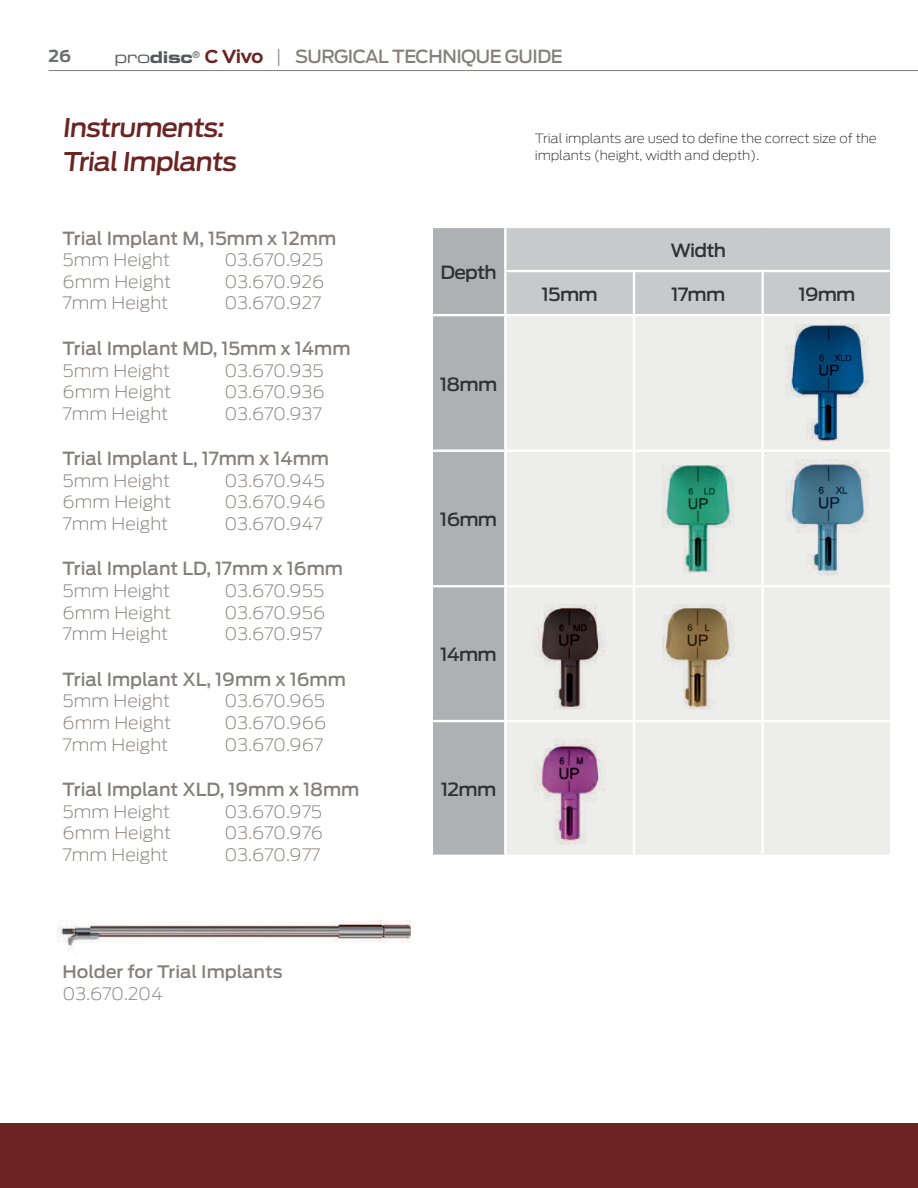
<style>
.page{position:relative;width:918px;height:1188px;background:#fff}
.page>*{position:absolute;margin:0;border:0;box-sizing:border-box;transform-origin:0 0}
.t1{font:500 25.65px/34.5px "Antenna";color:#6c2422;scale:1.05 1}
.t2{font:500 18.15px "Antenna";letter-spacing:-.04em;color:#313133;scale:1.05 1}
.t3{font:500 18px "Antenna";color:#847f7c}
.t4{font:500 18px "Antenna";letter-spacing:-.025em;color:#847f7c}
.t5{font:300 17.1px "Antenna";color:#847f7c;scale:1.05 1}
.t6{font:500 17.1px "Antenna";color:#847f7c;scale:1.05 1}
.t7{font:700 16.5px "Antenna";color:#6b6d6f}
.t8{font:300 12.9px/16.2px "Antenna";letter-spacing:-.01em;color:#313133;scale:1.05 1}
.s1{font-family:"Eurostile Extended Two";font-weight:400;font-size:16.2px;color:#56575a}
.s2{font-family:"Eurostile Bold Extended Two";font-weight:400;font-size:16.2px;color:#56575a}
.s3{font-family:"Sinkin Sans 700";font-weight:700;font-size:16.2px;color:#6c2422}
.s4{font-weight:300}
</style>
<div class="page">
<hr style="left:49px;top:70px;width:869px;height:1px;background:#817c78">
<div style="left:433px;top:228px;width:71px;height:627px;background:#aeb0b3"></div>
<div style="left:507px;top:228px;width:383px;height:86px;background:#c7c9ca"></div>
<div style="left:507px;top:316px;width:383px;height:539px;background:#ededec"></div>
<hr style="left:504px;top:270px;width:130px;height:2px;background:#fff">
<hr style="left:634px;top:270px;width:129px;height:2px;background:#fff">
<hr style="left:633px;top:272px;width:2px;height:42px;background:#fff">
<hr style="left:763px;top:270px;width:130px;height:2px;background:#fff">
<hr style="left:761px;top:272px;width:3px;height:42px;background:#fff">
<hr style="left:431px;top:314px;width:74px;height:2px;background:#fff">
<hr style="left:633px;top:316px;width:2px;height:133px;background:#fff">
<hr style="left:761px;top:316px;width:3px;height:133px;background:#fff">
<hr style="left:431px;top:449px;width:74px;height:3px;background:#fff">
<hr style="left:505px;top:449px;width:129px;height:3px;background:#fff">
<hr style="left:634px;top:449px;width:129px;height:3px;background:#fff">
<hr style="left:633px;top:452px;width:2px;height:133px;background:#fff">
<hr style="left:763px;top:449px;width:130px;height:3px;background:#fff">
<hr style="left:761px;top:452px;width:3px;height:133px;background:#fff">
<hr style="left:431px;top:585px;width:74px;height:2px;background:#fff">
<hr style="left:505px;top:585px;width:129px;height:2px;background:#fff">
<hr style="left:634px;top:585px;width:129px;height:2px;background:#fff">
<hr style="left:633px;top:587px;width:2px;height:133px;background:#fff">
<hr style="left:763px;top:585px;width:130px;height:2px;background:#fff">
<hr style="left:761px;top:587px;width:3px;height:133px;background:#fff">
<hr style="left:431px;top:720px;width:74px;height:2px;background:#fff">
<hr style="left:505px;top:720px;width:129px;height:2px;background:#fff">
<hr style="left:634px;top:720px;width:129px;height:2px;background:#fff">
<hr style="left:633px;top:722px;width:2px;height:133px;background:#fff">
<hr style="left:763px;top:720px;width:130px;height:2px;background:#fff">
<hr style="left:761px;top:722px;width:3px;height:133px;background:#fff">
<img style="left:786px;top:324px;width:82px;height:118px">
<img style="left:662px;top:465px;width:72px;height:107px">
<img style="left:786px;top:460px;width:82px;height:118px">
<img style="left:534px;top:604px;width:72px;height:107px">
<img style="left:662px;top:604px;width:72px;height:107px">
<img style="left:534px;top:739px;width:72px;height:107px">
<img style="left:58px;top:921px;width:353px;height:33px">
<div style="left:0;top:1123px;width:918px;height:65px;background:#6c2422"></div>
<p class="t7" style="left:49px;top:44px;width:24px">26</p>
<p class="t4" style="left:114px;top:46px;width:450px"><span class="s1">pro</span><span class="s2">disc</span><sup>®</sup> <span class="s3">C Vivo</span> <span class="s4">|</span> SURGICAL TECHNIQUE GUIDE</p>
<h1 class="t1" style="left:62px;top:110px;width:170px">Instruments:<br>TrialImplants</h1>
<p class="t3" style="left:63px;top:227px;width:275px">Trial Implant M, 15mm x 12mm</p>
<p class="t5" style="left:63px;top:249px;width:104px">5mm Height</p>
<p class="t5" style="left:225px;top:249px;width:96px">03.670.925</p>
<p class="t5" style="left:63px;top:271px;width:105px">6mm Height</p>
<p class="t5" style="left:225px;top:271px;width:96px">03.670.926</p>
<p class="t5" style="left:63px;top:292px;width:102px">7mm Height</p>
<p class="t5" style="left:225px;top:292px;width:94px">03.670.927</p>
<p class="t3" style="left:63px;top:338px;width:289px">Trial Implant MD, 15mm x 14mm</p>
<p class="t5" style="left:63px;top:359px;width:104px">5mm Height</p>
<p class="t5" style="left:225px;top:359px;width:96px">03.670.935</p>
<p class="t5" style="left:63px;top:381px;width:105px">6mm Height</p>
<p class="t5" style="left:225px;top:381px;width:97px">03.670.936</p>
<p class="t5" style="left:63px;top:403px;width:102px">7mm Height</p>
<p class="t5" style="left:225px;top:403px;width:94px">03.670.937</p>
<p class="t3" style="left:63px;top:448px;width:268px">Trial Implant L, 17mm x 14mm</p>
<p class="t5" style="left:63px;top:470px;width:104px">5mm Height</p>
<p class="t5" style="left:225px;top:470px;width:97px">03.670.945</p>
<p class="t5" style="left:63px;top:491px;width:105px">6mm Height</p>
<p class="t5" style="left:225px;top:491px;width:98px">03.670.946</p>
<p class="t5" style="left:63px;top:513px;width:102px">7mm Height</p>
<p class="t5" style="left:225px;top:513px;width:95px">03.670.947</p>
<p class="t3" style="left:63px;top:558px;width:282px">Trial Implant LD, 17mm x 16mm</p>
<p class="t5" style="left:63px;top:580px;width:104px">5mm Height</p>
<p class="t5" style="left:225px;top:580px;width:97px">03.670.955</p>
<p class="t5" style="left:63px;top:601px;width:105px">6mm Height</p>
<p class="t5" style="left:225px;top:601px;width:97px">03.670.956</p>
<p class="t5" style="left:63px;top:623px;width:102px">7mm Height</p>
<p class="t5" style="left:225px;top:623px;width:94px">03.670.957</p>
<p class="t3" style="left:63px;top:669px;width:285px">Trial Implant XL, 19mm x 16mm</p>
<p class="t5" style="left:63px;top:690px;width:104px">5mm Height</p>
<p class="t5" style="left:225px;top:690px;width:97px">03.670.965</p>
<p class="t5" style="left:63px;top:712px;width:105px">6mm Height</p>
<p class="t5" style="left:225px;top:712px;width:98px">03.670.966</p>
<p class="t5" style="left:63px;top:733px;width:102px">7mm Height</p>
<p class="t5" style="left:225px;top:733px;width:95px">03.670.967</p>
<p class="t3" style="left:63px;top:779px;width:298px">Trial Implant XLD, 19mm x 18mm</p>
<p class="t5" style="left:63px;top:800px;width:104px">5mm Height</p>
<p class="t5" style="left:225px;top:800px;width:94px">03.670.975</p>
<p class="t5" style="left:63px;top:822px;width:105px">6mm Height</p>
<p class="t5" style="left:225px;top:822px;width:95px">03.670.976</p>
<p class="t5" style="left:63px;top:844px;width:102px">7mm Height</p>
<p class="t5" style="left:225px;top:844px;width:93px">03.670.977</p>
<p class="t6" style="left:63px;top:962px;width:211px">Holder for Trial Implants</p>
<p class="t5" style="left:63px;top:983px;width:97px">03.670.204</p>
<p class="t2" style="left:440px;top:261px;width:55px">Depth</p>
<p class="t2" style="left:440px;top:373px;width:56px">18mm</p>
<p class="t8" style="left:535px;top:130px;width:327px">Trial implants are used to define the correct size of the implants (height, width and depth).</p>
<p class="t2" style="left:671px;top:239px;width:54px">Width</p>
<p class="t2" style="left:542px;top:283px;width:55px">15mm</p>
<p class="t2" style="left:671px;top:283px;width:53px">17mm</p>
<p class="t2" style="left:798px;top:283px;width:56px">19mm</p>
<p class="t2" style="left:440px;top:509px;width:56px">16mm</p>
<p class="t2" style="left:440px;top:644px;width:55px">14mm</p>
<p class="t2" style="left:441px;top:779px;width:54px">12mm</p>
</div>
